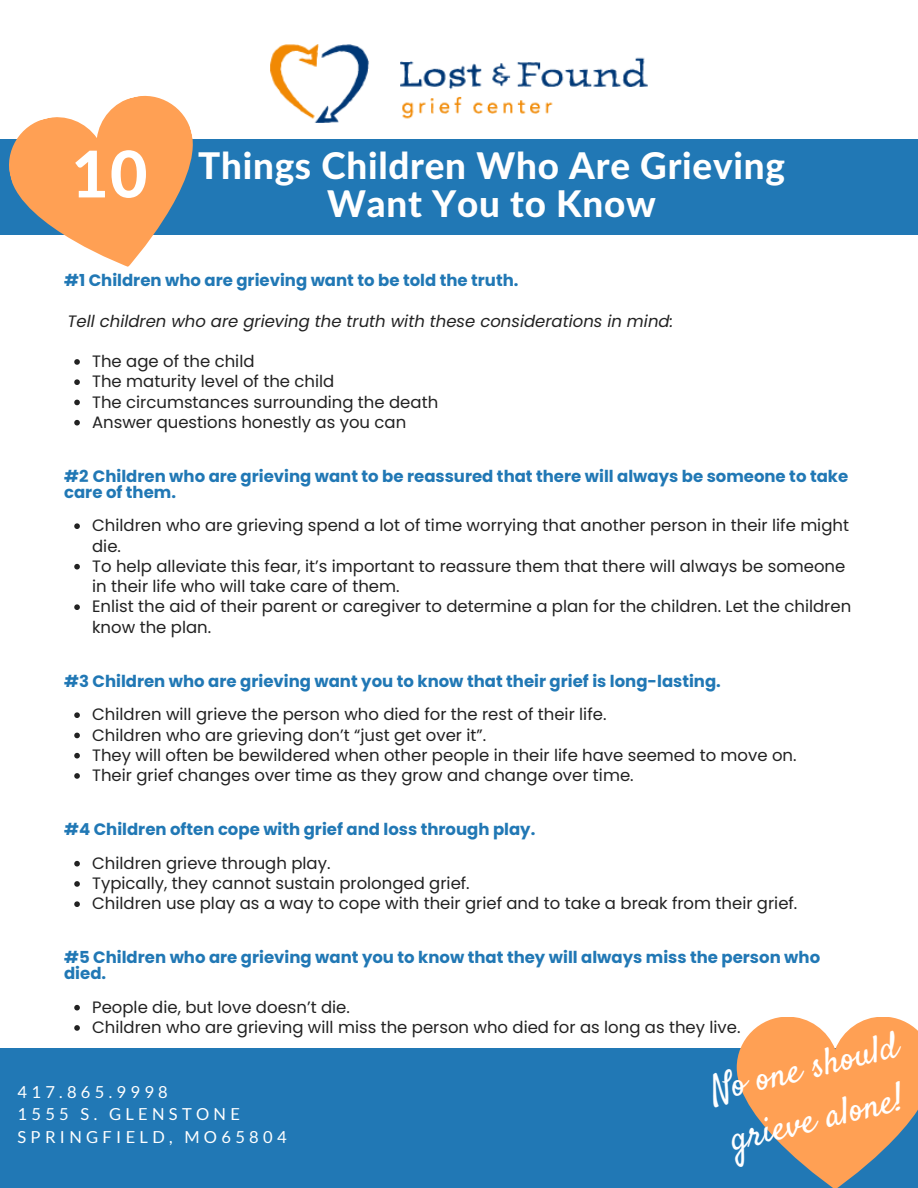
<style>
.page{position:relative;width:918px;height:1188px;background:#fff}
.page>*{position:absolute;margin:0;border:0;box-sizing:border-box;transform-origin:0 0}
.t1{font:800 64.35px "Lato Latin";color:#fff}
.t2{font:37.5px/52.2px "Satisfy";color:#fff}
.t3{font:800 36.75px/38.2px "Lato Latin";letter-spacing:.02em;color:#fff;text-align:center}
.t4{font:16.5px/20.2px "Poppins";color:#222}
.t5{font:700 16.5px/15.8px "Poppins";color:#2178b5}
.t6{font:italic 16.5px "Poppins";color:#222}
.t7{font:16.5px "Lato";letter-spacing:.26em;color:#fff}
.t8{font:16.35px "Lato";letter-spacing:.26em;color:#fff}
</style>
<div class="page">
<div style="left:0;top:139px;width:918px;height:96px;background:#2178b5"></div>
<img style="left:270px;top:44px;width:378px;height:79px">
<svg style="left:9px;top:95px;width:184px;height:172px"></svg>
<svg style="left:74px;top:359px;width:6px;height:6px"></svg>
<svg style="left:74px;top:379px;width:6px;height:6px"></svg>
<svg style="left:74px;top:400px;width:6px;height:5px"></svg>
<svg style="left:74px;top:420px;width:6px;height:6px"></svg>
<svg style="left:74px;top:523px;width:6px;height:6px"></svg>
<svg style="left:74px;top:564px;width:6px;height:6px"></svg>
<svg style="left:74px;top:604px;width:6px;height:6px"></svg>
<svg style="left:74px;top:712px;width:6px;height:6px"></svg>
<svg style="left:74px;top:733px;width:6px;height:5px"></svg>
<svg style="left:74px;top:753px;width:6px;height:6px"></svg>
<svg style="left:74px;top:773px;width:6px;height:6px"></svg>
<svg style="left:74px;top:861px;width:6px;height:6px"></svg>
<svg style="left:74px;top:881px;width:6px;height:6px"></svg>
<svg style="left:74px;top:901px;width:6px;height:6px"></svg>
<svg style="left:74px;top:1005px;width:6px;height:6px"></svg>
<svg style="left:74px;top:1025px;width:6px;height:6px"></svg>
<div style="left:0;top:1048px;width:918px;height:140px;background:#2178b5"></div>
<svg style="left:737px;top:1017px;width:181px;height:171px"></svg>
<p class="t1" style="left:71px;top:146px;width:78px">10</p>
<p class="t3" style="left:198px;top:148px;width:588px">Things Children Who Are Grieving<br>Want You to Know</p>
<p class="t5" style="left:64px;top:272px;width:456px">#1 Children who are grieving want to be told the truth.</p>
<p class="t6" style="left:68px;top:309px;width:607px">Tell children who are grieving the truth with these considerations in mind:</p>
<p class="t4" style="left:92px;top:351px;width:164px">The age of the child</p>
<p class="t4" style="left:92px;top:371px;width:244px">The maturity level of the child</p>
<p class="t4" style="left:92px;top:392px;width:348px">The circumstances surrounding the death</p>
<p class="t4" style="left:92px;top:412px;width:316px">Answer questions honestly as you can</p>
<p class="t5" style="left:64px;top:468px;width:786px">#2 Children who are grieving want to be reassured that there will always be someone to take care of them.</p>
<p class="t4" style="left:92px;top:515px;width:758px">Children who are grieving spend a lot of time worrying that another person in their life might die.</p>
<p class="t4" style="left:92px;top:556px;width:755px">To help alleviate this fear, it’s important to reassure them that there will always be someone in their life who will take care of them.</p>
<p class="t4" style="left:92px;top:596px;width:761px">Enlist the aid of their parent or caregiver to determine a plan for the children. Let the children know the plan.</p>
<p class="t5" style="left:64px;top:673px;width:658px">#3 Children who are grieving want you to know that their grief is long-lasting.</p>
<p class="t4" style="left:92px;top:704px;width:516px">Children will grieve the person who died for the rest of their life.</p>
<p class="t4" style="left:92px;top:725px;width:396px">Children who are grieving don’t “just get over it”.</p>
<p class="t4" style="left:92px;top:745px;width:706px">They will often be bewildered when other people in their life have seemed to move on.</p>
<p class="t4" style="left:92px;top:765px;width:543px">Their grief changes over time as they grow and change over time.</p>
<p class="t5" style="left:64px;top:821px;width:473px">#4 Children often cope with grief and loss through play.</p>
<p class="t4" style="left:92px;top:853px;width:240px">Children grieve through play.</p>
<p class="t4" style="left:92px;top:873px;width:379px">Typically, they cannot sustain prolonged grief.</p>
<p class="t4" style="left:92px;top:893px;width:707px">Children use play as a way to cope with their grief and to take a break from their grief.</p>
<p class="t5" style="left:64px;top:950px;width:758px">#5 Children who are grieving want you to know that they will always miss the person who died.</p>
<p class="t4" style="left:92px;top:997px;width:259px">People die, but love doesn’t die.</p>
<p class="t4" style="left:92px;top:1017px;width:650px">Children who are grieving will miss the person who died for as long as they live.</p>
<p class="t2" style="left:706px;top:1068px;width:193px;rotate:-14deg">No one should grieve alone!</p>
<p class="t7" style="left:18px;top:1081px;width:152px">417.865.9998</p>
<p class="t7" style="left:18px;top:1104px;width:224px">1555 S. GLENSTONE</p>
<p class="t7" style="left:18px;top:1126px;width:271px">SPRINGFIELD, MO65804</p>
<p class="t8" style="left:31px;top:1107px;width:150px">417.965.9998</p>
<p class="t8" style="left:31px;top:1130px;width:221px">1555 S. GLENSTONE</p>
</div>
